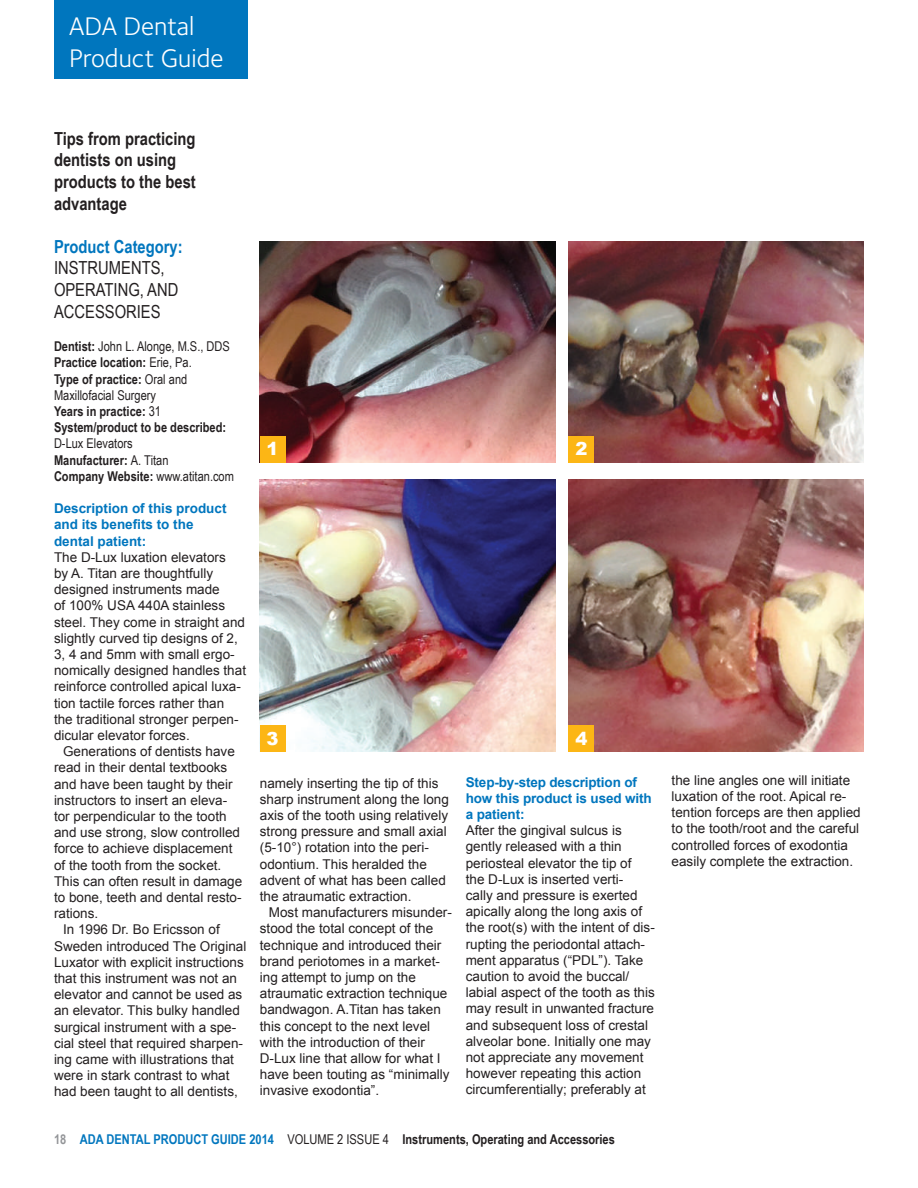
<style>
.page{position:relative;width:918px;height:1188px;background:#fff}
.page>*{position:absolute;margin:0;border:0;box-sizing:border-box;transform-origin:0 0}
.t1{font:26.4px/31.7px "Foundry Sterling";color:#fff}
.t2{font:700 18px/21.6px "Arial Narrow";color:#231f20}
.t3{font:18px/21.6px "Arial Narrow";color:#231f20}
.t4{font:700 18px "Arial Narrow";color:#0076be}
.t5{font:900 18px "Arial";color:#fff}
.t6{font:13.5px/16.2px "Arial";color:#231f20}
.t7{font:700 13.5px/16.2px "Arial Narrow";color:#231f20}
.t8{font:700 13.5px/16.2px "Arial";color:#0076be}
.t9{font:13.5px/16.2px "Arial Narrow";color:#231f20}
.s1{font-weight:400}
.s2{font-weight:700}
.s3{color:#939598}
.s4{color:#0076be}
</style>
<div class="page">
<div style="left:54px;top:0;width:194px;height:79px;background:#0076be"></div>
<img style="left:260px;top:242px;width:295px;height:220px">
<img style="left:260px;top:479px;width:295px;height:273px">
<img style="left:569px;top:479px;width:295px;height:273px">
<img style="left:569px;top:242px;width:295px;height:220px">
<div style="left:260px;top:436px;width:25px;height:26px;background:#fcb615"></div>
<div style="left:260px;top:726px;width:25px;height:26px;background:#fcb615"></div>
<div style="left:569px;top:726px;width:25px;height:26px;background:#fcb615"></div>
<div style="left:569px;top:436px;width:25px;height:26px;background:#fcb615"></div>
<h1 class="t1" style="left:69px;top:9px;width:156px">ADA Dental<br>Product Guide</h1>
<h2 class="t2" style="left:54px;top:127px;width:143px">Tips from practicing dentists on using products to the best advantage</h2>
<h2 class="t4" style="left:54px;top:233px;width:130px">Product Category:</h2>
<h2 class="t3" style="left:54px;top:257px;width:56px">Instrume</h2>
<h2 class="t3" style="left:54px;top:257px;width:126px;text-indent:77px">nts,<br>Operating, and<br>Accesso</h2>
<h2 class="t3" style="left:126px;top:300px;width:19px">ries</h2>
<p class="t7" style="left:54px;top:338px;width:177px">Dentist: <span class="s1">John L. Alonge, M.S., DDS<br></span>Practice location: <span class="s1">Erie, Pa.<br></span>Type of practice: <span class="s1">Oral and<br>Maxillofacial Surgery<br></span>Years in practice: <span class="s1">31<br></span>System/product to be described:</p>
<p class="t9" style="left:54px;top:435px;width:182px">D-Lux Elevators<br><span class="s2">Manufacturer:</span> A. Titan<br><span class="s2">Company Website:</span> www.atitan.com</p>
<p class="t8" style="left:54px;top:501px;width:174px">Description of this product and its benefits to the dental patient:</p>
<p class="t6" style="left:54px;top:549px;width:194px">The D-Lux luxation elevators<br>by A. Titan are thoughtfully designed instruments made<br>of 100% USA 440A stainless steel. They come in straight and slightly curved tip designs of 2,<br>3, 4 and 5mm with small ergo&shy;nomically designed handles that reinforce controlled apical luxa&shy;tion tactile forces rather than the traditional stronger perpen&shy;dicular elevator forces.</p>
<p class="t6" style="left:63px;top:743px;width:173px">Generations of dentists have</p>
<p class="t6" style="left:54px;top:760px;width:175px">read in their dental textbooks</p>
<p class="t6" style="left:54px;top:776px;width:180px">and have been taught by their</p>
<p class="t6" style="left:54px;top:792px;width:175px">instructors to insert an eleva-</p>
<p class="t6" style="left:54px;top:808px;width:174px">tor perpendicular to the tooth</p>
<p class="t6" style="left:54px;top:824px;width:188px">and use strong, slow controlled</p>
<p class="t6" style="left:54px;top:841px;width:180px">force to achieve displacement</p>
<p class="t6" style="left:54px;top:857px;width:169px">of the tooth from the socket.</p>
<p class="t6" style="left:54px;top:873px;width:190px">This can often result in damage</p>
<p class="t6" style="left:54px;top:889px;width:189px">to bone, teeth and dental resto-</p>
<p class="t6" style="left:54px;top:905px;width:46px">rations.</p>
<p class="t6" style="left:63px;top:922px;width:158px">In 1996 Dr. Bo Ericsson of</p>
<p class="t6" style="left:54px;top:938px;width:194px">Sweden introduced The Original</p>
<p class="t6" style="left:54px;top:954px;width:191px">Luxator with explicit instructions</p>
<p class="t6" style="left:54px;top:970px;width:185px">that this instrument was not an</p>
<p class="t6" style="left:54px;top:986px;width:190px">elevator and cannot be used as</p>
<p class="t6" style="left:54px;top:1003px;width:187px">an elevator. This bulky handled</p>
<p class="t6" style="left:54px;top:1019px;width:184px">surgical instrument with a spe-</p>
<p class="t6" style="left:54px;top:1035px;width:191px">cial steel that required sharpen-</p>
<p class="t6" style="left:54px;top:1051px;width:182px">ing came with illustrations that</p>
<p class="t6" style="left:54px;top:1067px;width:177px">were in stark contrast to what</p>
<p class="t6" style="left:54px;top:1084px;width:185px">had been taught to all dentists,</p>
<h2 class="t5" style="left:267px;top:436px;width:14px">1</h2>
<h2 class="t5" style="left:575px;top:436px;width:14px">2</h2>
<h2 class="t5" style="left:267px;top:725px;width:14px">3</h2>
<h2 class="t5" style="left:575px;top:725px;width:14px">4</h2>
<p class="t6" style="left:260px;top:775px;width:191px">namely inserting the tip of this sharp instrument along the long axis of the tooth using relatively strong pressure and small axial (5-10°) rotation into the peri&shy;odontium. This heralded the advent of what has been called the atraumatic extraction.</p>
<p class="t6" style="left:260px;top:905px;width:194px;text-indent:9px">Most manufacturers misunder&shy;stood the total concept of the technique and introduced their brand periotomes in a market&shy;ing attempt to jump on the atraumatic extraction technique bandwagon. A.Titan has taken this concept to the next level with the introduction of their<br>D-Lux line that allow for what I have been touting as “minimally invasive exodontia”.</p>
<p class="t8" style="left:466px;top:774px;width:188px">Step-by-step description of how this product is used with a patient:</p>
<p class="t6" style="left:466px;top:822px;width:191px">After the gingival sulcus is gently released with a thin periosteal elevator the tip of<br>the D-Lux is inserted verti-<br>cally and pressure is exerted apically along the long axis of the root(s) with the intent of dis&shy;rupting the periodontal attach&shy;ment apparatus (“PDL”). Take caution to avoid the buccal/ labial aspect of the tooth as this may result in unwanted fracture and subsequent loss of crestal alveolar bone. Initially one may not appreciate any movement however repeating this action circumferentially; preferably at</p>
<p class="t7" style="left:54px;top:1130px;width:562px"><span class="s3">18</span> <span class="s4">ADA DENTAL PRODUCT GUIDE 2014</span> <span class="s1">VOLUME 2 ISSUE 4</span> Instruments, Operating and Accessories</p>
<p class="t6" style="left:672px;top:772px;width:191px">the line angles one will initiate luxation of the root. Apical re&shy;tention forceps are then applied to the tooth/root and the careful controlled forces of exodontia easily complete the extraction.</p>
</div>
